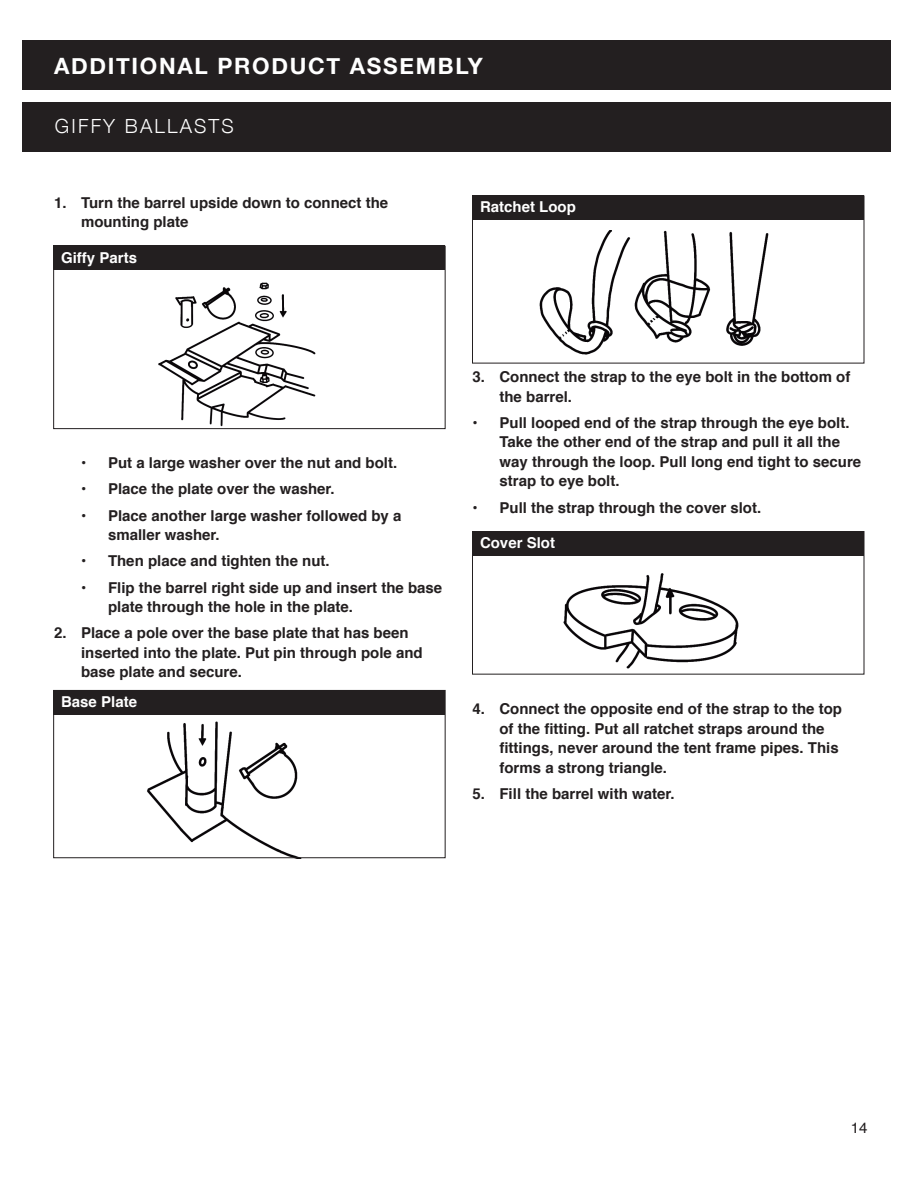
<style>
.page{position:relative;width:918px;height:1188px;background:#fff}
.page>*{position:absolute;margin:0;border:0;box-sizing:border-box;transform-origin:0 0}
.t1{font:700 22.5px "Helvetica Neue";letter-spacing:.075em;color:#fff}
.t2{font:300 19.5px "Helvetica Neue";letter-spacing:.11em;color:#fff}
.t3{font:700 15px/19.5px "Helvetica";color:#231f20}
.t4{font:700 15px "Helvetica";color:#fff}
.t5{font:15px "Helvetica";color:#231f20}
</style>
<div class="page">
<div style="left:23px;top:40px;width:868px;height:50px;background:#231f20"></div>
<div style="left:23px;top:102px;width:868px;height:49px;background:#231f20"></div>
<img style="left:55px;top:714px;width:350px;height:142px">
<img style="left:539px;top:230px;width:230px;height:125px">
<img style="left:563px;top:573px;width:176px;height:96px">
<img style="left:158px;top:282px;width:158px;height:145px">
<div style="left:53px;top:246px;width:392px;height:24px;background:#231f20"></div>
<div style="left:53px;top:690px;width:393px;height:168px;border:1px solid #231f20"></div>
<div style="left:53px;top:690px;width:392px;height:24px;background:#231f20"></div>
<div style="left:472px;top:196px;width:392px;height:24px;background:#231f20"></div>
<div style="left:472px;top:531px;width:392px;height:24px;background:#231f20"></div>
<h1 class="t1" style="left:54px;top:49px;width:430px">ADDITIONAL PRODUCT ASSEMBLY</h1>
<h2 class="t2" style="left:55px;top:110px;width:180px">GIFFY BALLASTS</h2>
<p class="t3" style="left:81px;top:193px;width:309px;text-indent:-27px">1. Turn the barrel upside down to connect the mounting plate</p>
<p class="t4" style="left:61px;top:245px;width:77px">Giffy Parts</p>
<p class="t4" style="left:480px;top:195px;width:97px">Ratchet Loop</p>
<p class="t3" style="left:81px;top:453px;width:318px">• Put a large washer over the nut and bolt.</p>
<p class="t3" style="left:81px;top:480px;width:255px">• Place the plate over the washer.</p>
<p class="t3" style="left:108px;top:506px;width:295px;text-indent:-27px">• Place another large washer followed by a smaller washer.</p>
<p class="t3" style="left:81px;top:552px;width:250px">• Then place and tighten the nut.</p>
<p class="t3" style="left:108px;top:578px;width:336px;text-indent:-27px">• Flip the barrel right side up and insert the base plate through the hole in the plate.</p>
<p class="t3" style="left:81px;top:624px;width:343px;text-indent:-27px">2. Place a pole over the base plate that has been inserted into the plate. Put pin through pole and base plate and secure.</p>
<p class="t4" style="left:61px;top:689px;width:77px">Base Plate</p>
<p class="t3" style="left:500px;top:367px;width:352px;text-indent:-27px">3. Connect the strap to the eye bolt in the bottom of the barrel.</p>
<p class="t3" style="left:500px;top:413px;width:363px;text-indent:-27px">• Pull looped end of the strap through the eye bolt.<br>Take the other end of the strap and pull it all the way through the loop. Pull long end tight to secure strap to eye bolt.</p>
<p class="t3" style="left:472px;top:498px;width:290px">• Pull the strap through the cover slot.</p>
<p class="t4" style="left:480px;top:531px;width:77px">Cover Slot</p>
<p class="t3" style="left:500px;top:700px;width:344px;text-indent:-27px">4. Connect the opposite end of the strap to the top of the fitting. Put all ratchet straps around the fittings, never around the tent frame pipes. This forms a strong triangle.</p>
<p class="t3" style="left:472px;top:784px;width:204px">5. Fill the barrel with water.</p>
<p class="t5" style="left:851px;top:1117px;width:18px">14</p>
</div>
